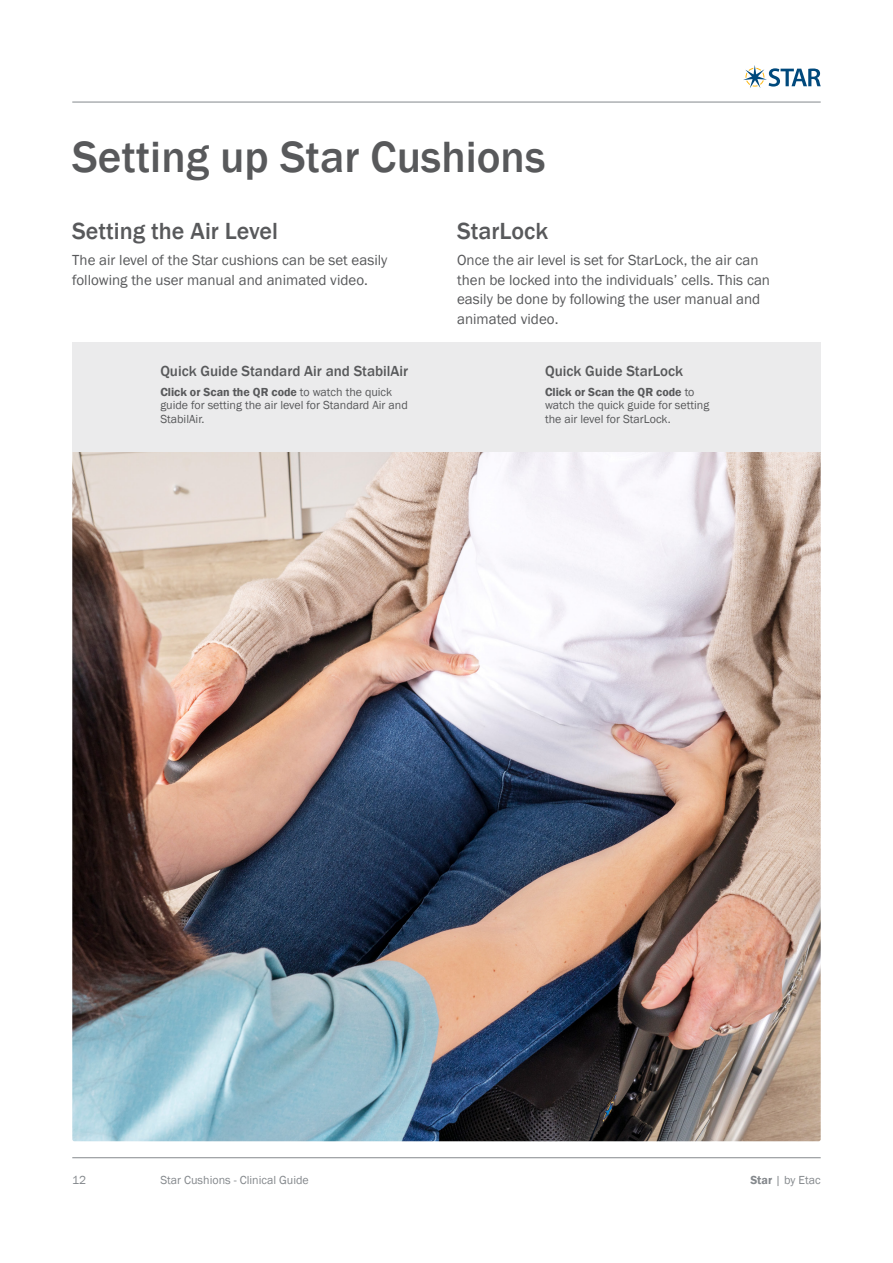
<style>
.page{position:relative;width:893px;height:1263px;background:#fff}
.page>*{position:absolute;margin:0;border:0;box-sizing:border-box;transform-origin:0 0}
.t1{font:500 45px "Franklin Gothic";color:#58595b}
.t2{font:500 24px "Franklin Gothic";color:#58595b}
.t3{font:15px/19.5px "Franklin Gothic";color:#58595b}
.t4{font:500 15px "Franklin Gothic";color:#58595b}
.t5{font:12px/13.5px "Franklin Gothic";color:#58595b}
.t6{font:12px "Franklin Gothic";color:#84888c}
.s1{font-weight:600}
</style>
<div class="page">
<hr style="left:72px;top:102px;width:749px;height:1px;background:#84888c">
<hr style="left:72px;top:1157px;width:749px;height:1px;background:#84888c">
<img style="left:72px;top:452px;width:749px;height:689px">
<svg style="left:743px;top:65px;width:78px;height:23px"></svg>
<div style="left:72px;top:343px;width:749px;height:109px;background:#ebebec"></div>
<h1 class="t1" style="left:72px;top:129px;width:475px">Setting up Star Cushions</h1>
<h2 class="t2" style="left:72px;top:217px;width:207px">Setting the Air Level</h2>
<p class="t3" style="left:72px;top:251px;width:317px">The air level of the Star cushions can be set easily following the user manual and animated video.</p>
<p class="t4" style="left:160px;top:362px;width:249px">Quick Guide Standard Air and StabilAir</p>
<p class="t5" style="left:160px;top:385px;width:249px"><span class="s1">Click or Scan the QR code</span> to watch the quick guide for setting the air level for Standard Air and<br>StabilAir.</p>
<h2 class="t2" style="left:457px;top:217px;width:93px">StarLock</h2>
<p class="t3" style="left:457px;top:251px;width:314px">Once the air level is set for StarLock, the air can then be locked into the individuals’ cells. This can easily be done by following the user manual and animated video.</p>
<p class="t4" style="left:545px;top:362px;width:140px">Quick Guide StarLock</p>
<p class="t5" style="left:545px;top:385px;width:166px"><span class="s1">Click or Scan the QR code</span> to watch the quick guide for setting the air level for StarLock.</p>
<p class="t6" style="left:72px;top:1173px;width:16px">12</p>
<p class="t6" style="left:160px;top:1173px;width:150px">Star Cushions - Clinical Guide</p>
<p class="t6" style="left:750px;top:1173px;width:72px"><span class="s1">Star</span> | by Etac</p>
</div>
